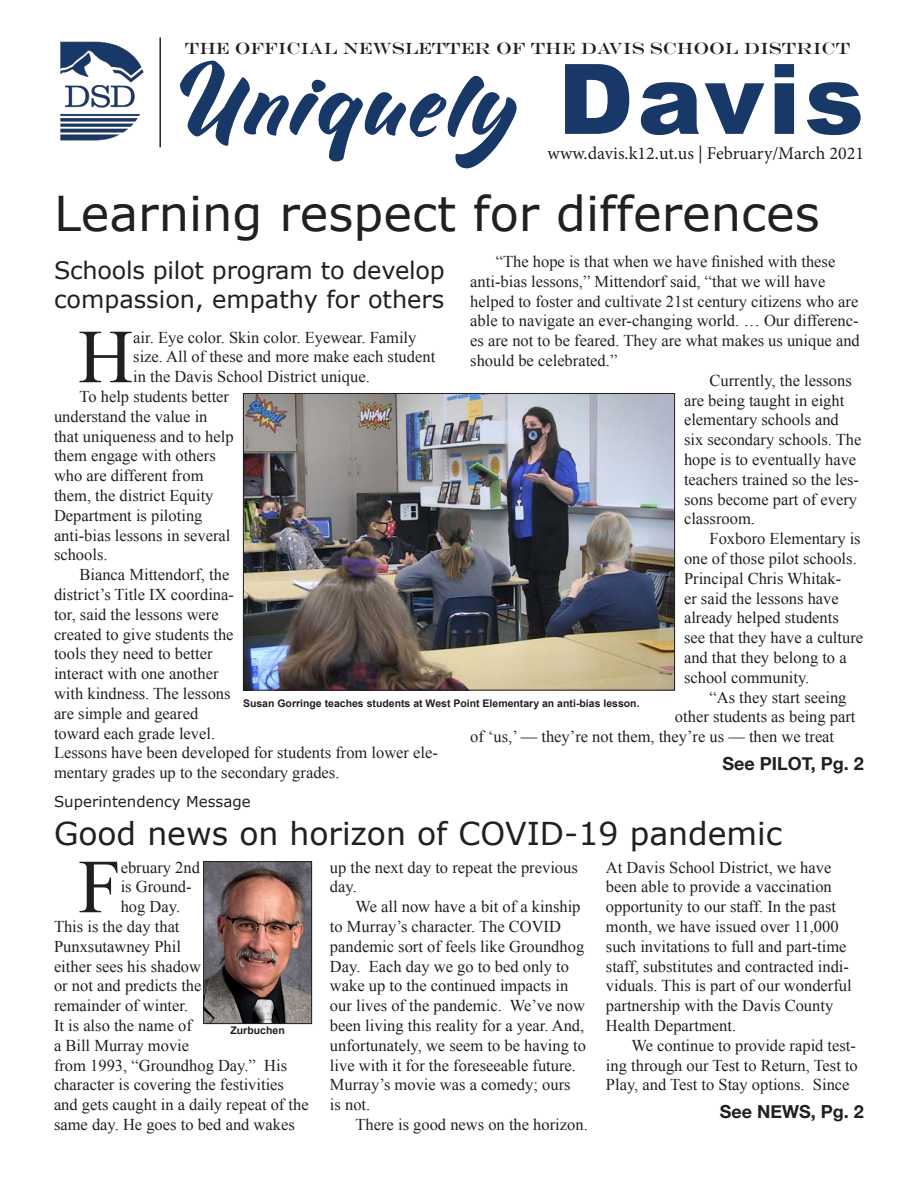
<style>
.page{position:relative;width:918px;height:1188px;background:#fff}
.page>*{position:absolute;margin:0;border:0;box-sizing:border-box;transform-origin:0 0}
.t1{font:129px "White Mackintosh";letter-spacing:.04em;color:#183868}
.t2{font:900 97.5px "Arial";letter-spacing:.04em;color:#183868}
.Body_copy{font:76.35px "Times New Roman";color:#231f20}
.Main_Head{font:48px "MS Reference Sans Serif";color:#231f20}
.Secondary_Head{font:31.5px "MS Reference Sans Serif";color:#231f20}
.Secondary_Head-2{font:24px/28.8px "MS Reference Sans Serif";letter-spacing:-.01em;color:#231f20}
.t3{font:18px "Minion Pro";color:#231f20}
.Jump_to{font:700 18px "Helvetica Neue";color:#231f20}
.Body_copy-2{font:16.5px/19.8px "Times New Roman";color:#231f20}
.t4{font:16.5px "Engravers";color:#231f20}
.Kicker{font:15px "MS Reference Sans Serif";color:#231f20}
.Cutline{font:700 10.5px "Arial";color:#231f20}
</style>
<div class="page">
<img style="left:60px;top:37px;width:101px;height:111px">
<img style="left:205px;top:863px;width:105px;height:159px">
<div style="left:203px;top:861px;width:109px;height:163px;border:1px solid #231f20"></div>
<img style="left:245px;top:395px;width:428px;height:293px">
<div style="left:243px;top:393px;width:432px;height:297px;border:1px solid #231f20"></div>
<p class="t4" style="left:185px;top:39px;width:667px">THE OFFICIAL NEWSLETTER OF THE DAVIS SCHOOL DISTRICT</p>
<p class="t1" style="left:177px;top:47px;width:339px">Uniquely</p>
<p class="t2" style="left:558px;top:28px;width:308px">Davis</p>
<p class="t3" style="left:548px;top:141px;width:318px">www.davis.k12.ut.us | February/March 2021</p>
<p class="Main_Head" style="left:54px;top:183px;width:767px">Learning respect for differences</p>
<p class="Body_copy-2" style="left:470px;top:251px;width:391px;text-indent:25px">“The hope is that when we have finished with these anti-bias lessons,” Mittendorf said, “that we will have helped to foster and cultivate 21st century citizens who are able to navigate an ever-changing world. … Our differenc&shy;es are not to be feared. They are what makes us unique and should be celebrated.”</p>
<p class="Body_copy-2" style="left:684px;top:370px;width:179px;text-indent:25px">Currently, the lessons are being taught in eight elementary schools and six secondary schools. The hope is to eventually have teachers trained so the les&shy;sons become part of every classroom.</p>
<p class="Body_copy-2" style="left:684px;top:529px;width:181px;text-indent:25px">Foxboro Elementary is one of those pilot schools.<br>Principal Chris Whitak-<br>er said the lessons have already helped students see that they have a culture and that they belong to a school community.</p>
<p class="Body_copy-2" style="left:710px;top:687px;width:139px">“As they start seeing</p>
<p class="Body_copy-2" style="left:675px;top:707px;width:182px">other students as being part</p>
<p class="Body_copy-2" style="left:470px;top:727px;width:365px">of ‘us,’ — they’re not them, they’re us — then we treat</p>
<p class="Secondary_Head-2" style="left:54px;top:255px;width:392px">Schools pilot program to develop compassion, empathy for others</p>
<p class="Body_copy" style="left:78px;top:305px;width:57px">H</p>
<p class="Body_copy-2" style="left:133px;top:327px;width:303px">air. Eye color. Skin color. Eyewear. Family size. All of these and more make each student in the Davis School District unique.</p>
<p class="Body_copy-2" style="left:54px;top:386px;width:181px;text-indent:25px">To help students better understand the value in that uniqueness and to help them engage with others who are different from them, the district Equity<br>Department is piloting anti-bias lessons in several schools.</p>
<p class="Body_copy-2" style="left:54px;top:565px;width:385px;text-indent:25px">Bianca Mittendorf, the<br>district’s Title IX coordina-<br>tor, said the lessons were<br>created to give students the<br>tools they need to better<br>interact with one another<br>with kindness. The lessons<br>are simple and geared<br>toward each grade level.<br>Lessons have been developed for students from lower ele&shy;mentary grades up to the secondary grades.</p>
<p class="Cutline" style="left:243px;top:696px;width:398px">Susan Gorringe teaches students at West Point Elementary an anti-bias lesson.</p>
<p class="Jump_to" style="left:723px;top:749px;width:143px">See PILOT, Pg. 2</p>
<p class="Kicker" style="left:54px;top:792px;width:198px">Superintendency Message</p>
<p class="Secondary_Head" style="left:54px;top:813px;width:730px">Good news on horizon of COVID-19 pandemic</p>
<p class="Body_copy" style="left:78px;top:835px;width:44px">F</p>
<p class="Body_copy-2" style="left:121px;top:857px;width:81px">ebruary 2nd</p>
<p class="Body_copy-2" style="left:121px;top:877px;width:73px">is Ground-</p>
<p class="Body_copy-2" style="left:121px;top:897px;width:61px">hog Day.</p>
<p class="Body_copy-2" style="left:54px;top:916px;width:127px">This is the day that</p>
<p class="Body_copy-2" style="left:54px;top:936px;width:128px">Punxsutawney Phil</p>
<p class="Body_copy-2" style="left:54px;top:956px;width:149px">either sees his shadow</p>
<p class="Body_copy-2" style="left:54px;top:976px;width:149px">or not and predicts the</p>
<p class="Body_copy-2" style="left:54px;top:996px;width:136px">remainder of winter.</p>
<p class="Body_copy-2" style="left:54px;top:1015px;width:139px">It is also the name of</p>
<p class="Body_copy-2" style="left:54px;top:1035px;width:137px">a Bill Murray movie</p>
<p class="Body_copy-2" style="left:54px;top:1055px;width:235px">from 1993, “Groundhog Day.” His</p>
<p class="Body_copy-2" style="left:54px;top:1075px;width:232px">character is covering the festivities</p>
<p class="Body_copy-2" style="left:54px;top:1095px;width:256px">and gets caught in a daily repeat of the</p>
<p class="Body_copy-2" style="left:54px;top:1114px;width:242px">same day. He goes to bed and wakes</p>
<p class="Cutline" style="left:231px;top:1023px;width:56px">Zurbuchen</p>
<p class="Body_copy-2" style="left:330px;top:857px;width:249px">up the next day to repeat the previous day.</p>
<p class="Body_copy-2" style="left:330px;top:897px;width:258px;text-indent:25px">We all now have a bit of a kinship to Murray’s character. The COVID pandemic sort of feels like Groundhog<br>Day. Each day we go to bed only to wake up to the continued impacts in our lives of the pandemic. We’ve now been living this reality for a year. And, unfortunately, we seem to be having to live with it for the foreseeable future.<br>Murray’s movie was a comedy; ours<br>is not.</p>
<p class="Body_copy-2" style="left:355px;top:1114px;width:234px">There is good news on the horizon.</p>
<p class="Body_copy-2" style="left:606px;top:857px;width:247px">At Davis School District, we have been able to provide a vaccination opportunity to our staff. In the past month, we have issued over 11,000 such invitations to full and part-time staff, substitutes and contracted indi&shy;viduals. This is part of our wonderful partnership with the Davis County Health Department.</p>
<p class="Body_copy-2" style="left:606px;top:1035px;width:253px;text-align:justify;text-indent:25px">We continue to provide rapid test&shy;ing through our Test to Return, Test to Play, and Test to Stay options. Since</p>
<p class="Jump_to" style="left:720px;top:1098px;width:146px">See NEWS, Pg. 2</p>
</div>
